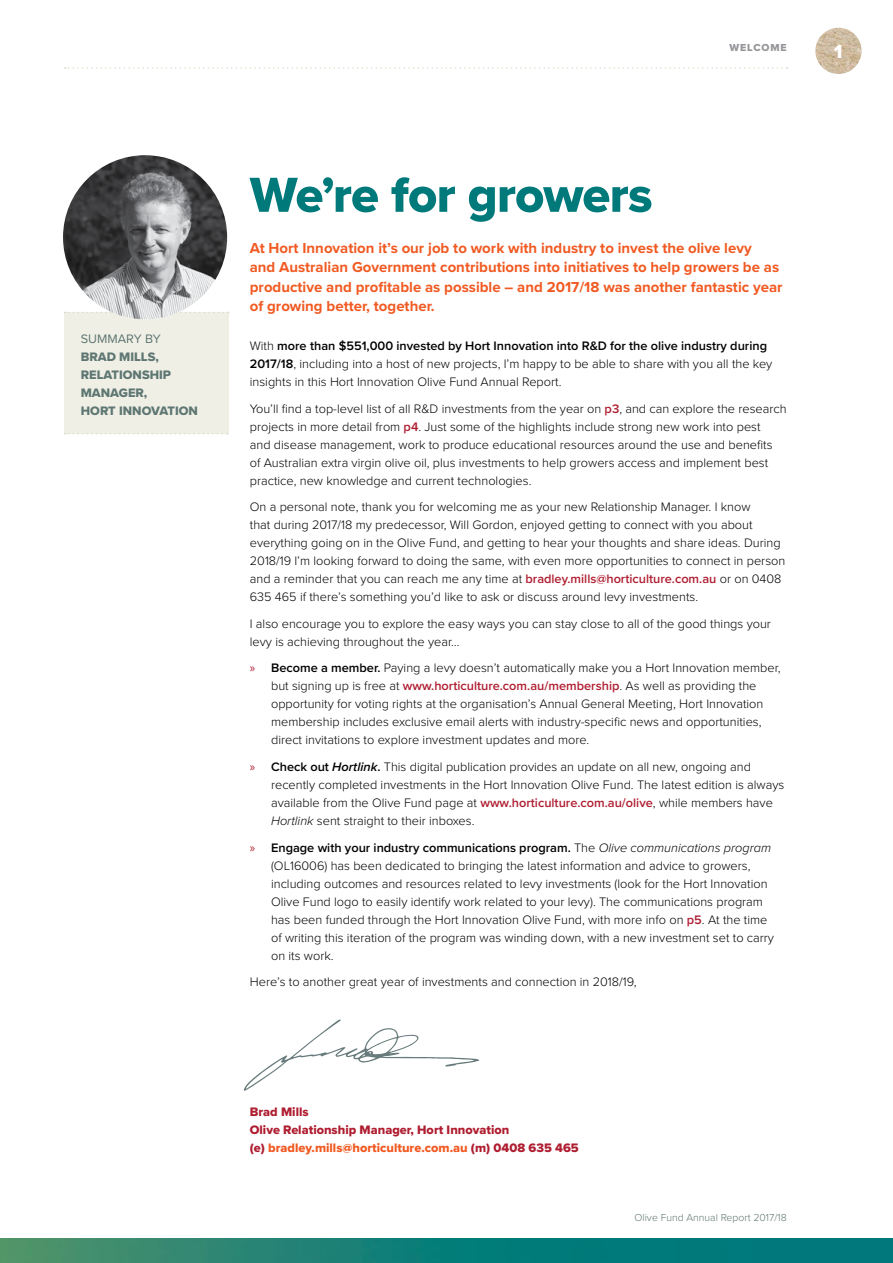
<style>
.page{position:relative;width:893px;height:1263px;background:#fff}
.page>*{position:absolute;margin:0;border:0;box-sizing:border-box;transform-origin:0 0}
.t1{font:51px "Proxima Nova Extrabld";letter-spacing:-.02em;color:#00797b}
.t2{font:19.5px "Proxima Nova Extrabld";color:#fff}
.t3{font:700 15px/19.5px "Proxima Nova";color:#f15a22}
.t4{font:300 12.75px/18px "Proxima Nova";color:#000}
.t5{font:12.75px/18px "Proxima Nova Extrabld";color:#af1d30}
.t6{font:12.75px/18px "Proxima Nova Extrabld";color:#5e7772}
.t7{font:12.75px "Proxima Nova";color:#5e7772}
.t8{font:300 10.5px "Proxima Nova";color:#5e7772}
.t9{font:10.5px "Proxima Nova Extrabld";letter-spacing:.08em;color:#939598}
.s1{font-weight:600}
.s2{font-weight:600;color:#af1d30}
.s3{font-family:"Myriad Pro";font-weight:400;color:#af1d30}
.s4{font-weight:600;font-style:italic}
.s5{font-style:italic}
.s6{color:#f15a22}
</style>
<div class="page">
<img style="left:0;top:1238px;width:893px;height:25px">
<img style="left:815px;top:28px;width:47px;height:46px;border-radius:23px">
<svg style="left:65px;top:67px;width:723px;height:2px"></svg>
<div style="left:64px;top:312px;width:165px;height:122px;background:#f0efe6"></div>
<svg style="left:65px;top:312px;width:164px;height:1px"></svg>
<svg style="left:65px;top:433px;width:163px;height:1px"></svg>
<img style="left:63px;top:155px;width:164px;height:164px;border-radius:82px">
<svg style="left:244px;top:1019px;width:235px;height:72px"></svg>
<p class="t7" style="left:81px;top:329px;width:81px">SUMMARY BY</p>
<p class="t6" style="left:81px;top:347px;width:119px">BRAD MILLS,<br>RELATIONSHIP<br>MANAGER,<br>HORT INNOVATION</p>
<p class="t9" style="left:730px;top:39px;width:59px">WELCOME</p>
<h2 class="t2" style="left:834px;top:37px;width:10px">1</h2>
<h1 class="t1" style="left:250px;top:157px;width:404px">We’re for growers</h1>
<p class="t3" style="left:250px;top:237px;width:534px">At Hort Innovation it’s our job to work with industry to invest the olive levy<br>and Australian Government contributions into initiatives to help growers be as productive and profitable as possible – and 2017/18 was another fantastic year of growing better, together.</p>
<p class="t4" style="left:250px;top:336px;width:524px">With <span class="s1">more than $551,000 invested by Hort Innovation into R&amp;D for the olive industry during<br>2017/18</span>, including into a host of new projects, I’m happy to be able to share with you all the key insights in this Hort Innovation Olive Fund Annual Report.</p>
<p class="t4" style="left:250px;top:399px;width:538px">You’ll find a top-level list of all R&amp;D investments from the year on <span class="s2">p3</span>, and can explore the research projects in more detail from <span class="s2">p4</span>. Just some of the highlights include strong new work into pest<br>and disease management, work to produce educational resources around the use and benefits<br>of Australian extra virgin olive oil, plus investments to help growers access and implement best practice, new knowledge and current technologies.</p>
<p class="t4" style="left:250px;top:497px;width:537px">On a personal note, thank you for welcoming me as your new Relationship Manager. I know<br>that during 2017/18 my predecessor, Will Gordon, enjoyed getting to connect with you about everything going on in the Olive Fund, and getting to hear your thoughts and share ideas. During 2018/19 I’m looking forward to doing the same, with even more opportunities to connect in person and a reminder that you can reach me any time at <span class="s2">bradley.mills@horticulture.com.au</span> or on 0408<br>635 465 if there’s something you’d like to ask or discuss around levy investments.</p>
<p class="t4" style="left:250px;top:614px;width:523px">I also encourage you to explore the easy ways you can stay close to all of the good things your levy is achieving throughout the year…</p>
<p class="t4" style="left:271px;top:658px;width:511px;text-indent:-21px"><span class="s3">»</span> <span class="s1">Become a member.</span> Paying a levy doesn’t automatically make you a Hort Innovation member, but signing up is free at <span class="s2">www.horticulture.com.au/membership</span>. As well as providing the opportunity for voting rights at the organisation’s Annual General Meeting, Hort Innovation membership includes exclusive email alerts with industry-specific news and opportunities, direct invitations to explore investment updates and more.</p>
<p class="t4" style="left:271px;top:757px;width:515px;text-indent:-21px"><span class="s3">»</span> <span class="s1">Check out</span> <span class="s4">Hortlink</span><span class="s1">.</span> This digital publication provides an update on all new, ongoing and recently completed investments in the Hort Innovation Olive Fund. The latest edition is always available from the Olive Fund page at <span class="s2">www.horticulture.com.au/olive</span>, while members have <span class="s5">Hortlink</span> sent straight to their inboxes.</p>
<p class="t4" style="left:271px;top:837px;width:504px;text-indent:-21px"><span class="s3">»</span> <span class="s1">Engage with your industry communications program.</span> The <span class="s5">Olive communications program </span>(OL16006) has been dedicated to bringing the latest information and advice to growers, including outcomes and resources related to levy investments (look for the Hort Innovation Olive Fund logo to easily identify work related to your levy). The communications program has been funded through the Hort Innovation Olive Fund, with more info on <span class="s2">p5</span>. At the time of writing this iteration of the program was winding down, with a new investment set to carry on its work.</p>
<p class="t4" style="left:250px;top:972px;width:388px">Here’s to another great year of investments and connection in 2018/19,</p>
<p class="t5" style="left:250px;top:1102px;width:330px">Brad Mills<br>Olive Relationship Manager, Hort Innovation<br>(e) <span class="s6">bradley.mills@horticulture.com.au</span> (m) 0408 635 465</p>
<p class="t8" style="left:634px;top:1209px;width:154px">Olive Fund Annual Report 2017/18</p>
</div>
